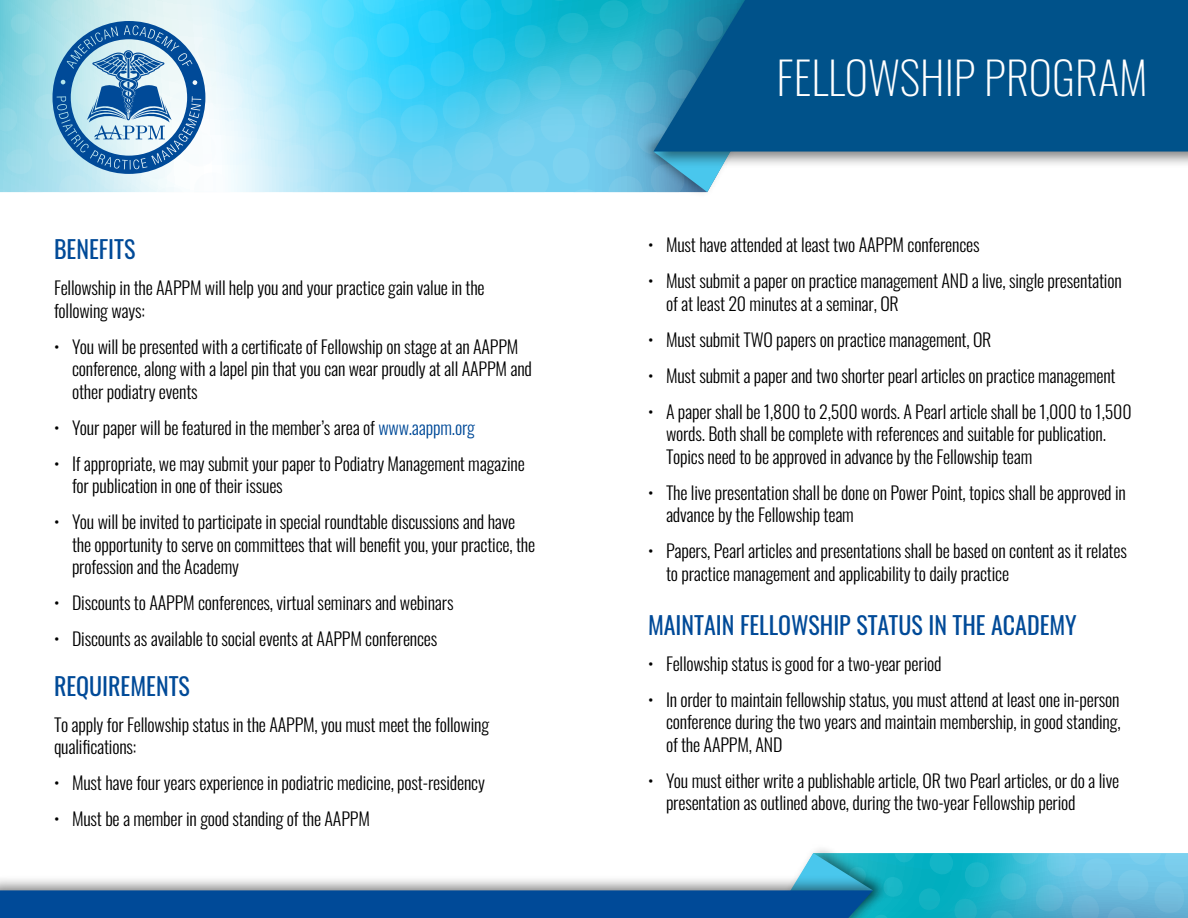
<style>
.page{position:relative;width:1188px;height:918px;background:#fff}
.page>*{position:absolute;margin:0;border:0;box-sizing:border-box;transform-origin:0 0}
.t1{font:200 45px "Oswald";color:#fff}
.t2{font:24px "Oswald";color:#004a98}
.t3{font:300 18px/22.5px "Oswald";letter-spacing:-.01em;color:#000}
.s1{color:#004a98}
</style>
<div class="page">
<svg style="left:0;top:0;width:647px;height:192px;background:#79d7ef"></svg>
<div style="left:638px;top:110px;width:112px;height:89px;background:#000;opacity:.5"></div>
<svg style="left:653px;top:168px;width:93px;height:24px"></svg>
<div style="left:647px;top:0;width:541px;height:168px;background:#000;opacity:.5"></div>
<svg style="left:653px;top:0;width:535px;height:152px;background:#04588e"></svg>
<svg style="left:52px;top:21px;width:153px;height:153px;background:#7da9cd"></svg>
<svg style="left:0;top:853px;width:1188px;height:65px"></svg>
<h2 class="t2" style="left:54px;top:228px;width:83px">BENEFITS</h2>
<p class="t3" style="left:54px;top:274px;width:432px">Fellowship in the AAPPM will help you and your practice gain value in the following ways:</p>
<p class="t3" style="left:72px;top:333px;width:462px;text-indent:-18px">• You will be presented with a certificate of Fellowship on stage at an AAPPM conference, along with a lapel pin that you can wear proudly at all AAPPM and other podiatry events</p>
<p class="t3" style="left:54px;top:414px;width:422px">• Your paper will be featured in the member’s area of <span class="s1">www.aappm.org</span></p>
<p class="t3" style="left:72px;top:450px;width:454px;text-indent:-18px">• If appropriate, we may submit your paper to Podiatry Management magazine for publication in one of their issues</p>
<p class="t3" style="left:72px;top:508px;width:465px;text-indent:-18px">• You will be invited to participate in special roundtable discussions and have the opportunity to serve on committees that will benefit you, your practice, the profession and the Academy</p>
<p class="t3" style="left:54px;top:589px;width:401px">• Discounts to AAPPM conferences, virtual seminars and webinars</p>
<p class="t3" style="left:54px;top:625px;width:385px">• Discounts as available to social events at AAPPM conferences</p>
<h2 class="t2" style="left:54px;top:664px;width:137px">REQUIREMENTS</h2>
<p class="t3" style="left:54px;top:711px;width:437px">To apply for Fellowship status in the AAPPM, you must meet the following qualifications:</p>
<p class="t3" style="left:54px;top:769px;width:432px">• Must have four years experience in podiatric medicine, post-residency</p>
<p class="t3" style="left:54px;top:805px;width:317px">• Must be a member in good standing of the AAPPM</p>
<h1 class="t1" style="left:777px;top:38px;width:372px">FELLOWSHIP PROGRAM</h1>
<p class="t3" style="left:648px;top:232px;width:333px">• Must have attended at least two AAPPM conferences</p>
<p class="t3" style="left:666px;top:268px;width:457px;text-indent:-18px">• Must submit a paper on practice management AND a live, single presentation of at least 20 minutes at a seminar, OR</p>
<p class="t3" style="left:648px;top:326px;width:345px">• Must submit TWO papers on practice management, OR</p>
<p class="t3" style="left:648px;top:362px;width:469px">• Must submit a paper and two shorter pearl articles on practice management</p>
<p class="t3" style="left:666px;top:398px;width:467px;text-indent:-18px">• A paper shall be 1,800 to 2,500 words. A Pearl article shall be 1,000 to 1,500 words. Both shall be complete with references and suitable for publication.<br>Topics need to be approved in advance by the Fellowship team</p>
<p class="t3" style="left:666px;top:479px;width:461px;text-indent:-18px">• The live presentation shall be done on Power Point, topics shall be approved in advance by the Fellowship team</p>
<p class="t3" style="left:666px;top:538px;width:462px;text-indent:-18px">• Papers, Pearl articles and presentations shall be based on content as it relates to practice management and applicability to daily practice</p>
<h2 class="t2" style="left:648px;top:604px;width:430px">MAINTAIN FELLOWSHIP STATUS IN THE ACADEMY</h2>
<p class="t3" style="left:648px;top:650px;width:295px">• Fellowship status is good for a two-year period</p>
<p class="t3" style="left:666px;top:686px;width:456px;text-align:justify;text-indent:-18px">• In order to maintain fellowship status, you must attend at least one in-person conference during the two years and maintain membership, in good standing, of the AAPPM, AND</p>
<p class="t3" style="left:666px;top:767px;width:455px;text-indent:-18px">• You must either write a publishable article, OR two Pearl articles, or do a live presentation as outlined above, during the two-year Fellowship period</p>
</div>
